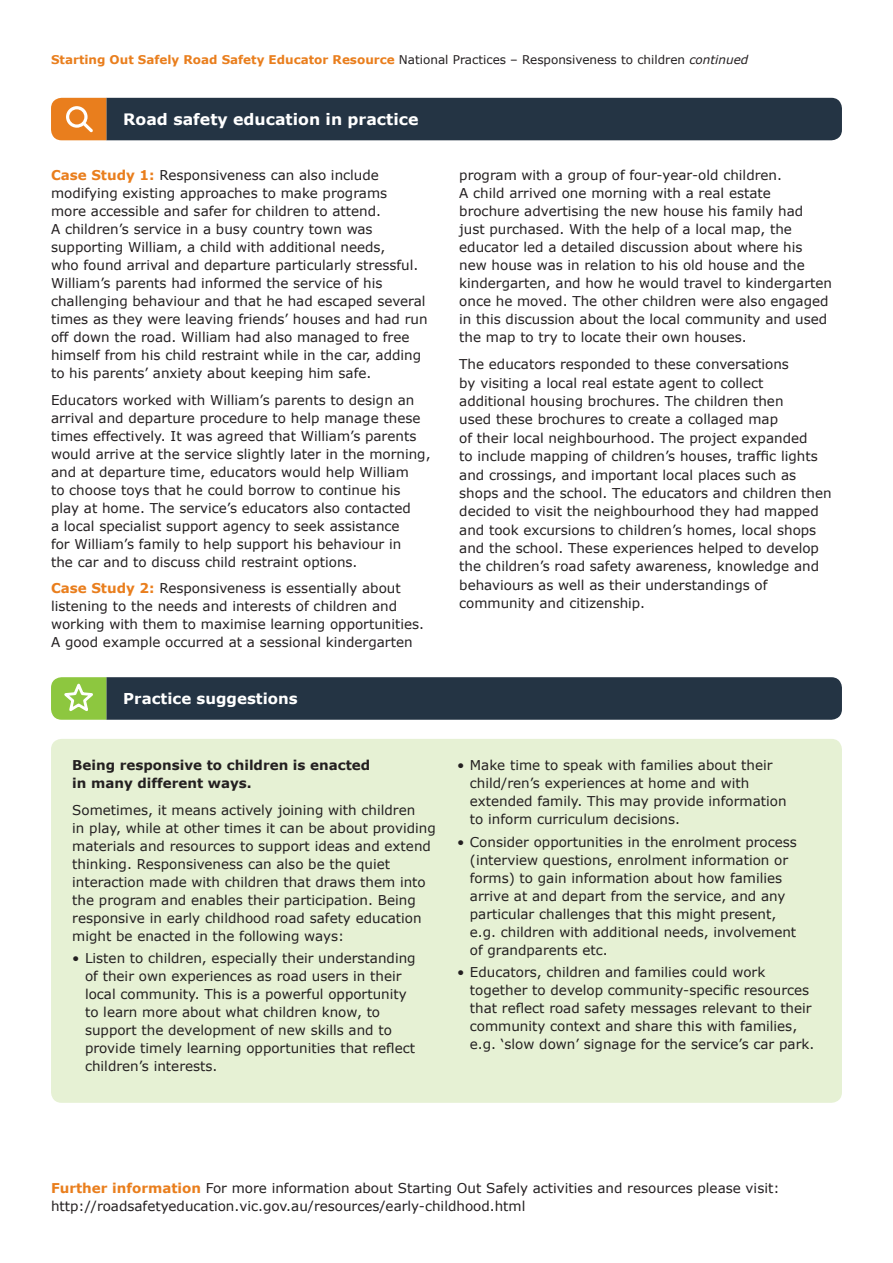
<style>
.page{position:relative;width:893px;height:1263px;background:#fff}
.page>*{position:absolute;margin:0;border:0;box-sizing:border-box;transform-origin:0 0}
.t1{font:700 15.75px "Verdana";color:#fff}
.t2{font:700 15px "Verdana";color:#fff}
.t3{font:13.5px/18px "Verdana";color:#231f20}
.t4{font:700 13.5px/18px "Verdana";color:#231f20}
.t5{font:700 12px "Verdana";color:#e97e1d}
.s1{font-weight:400;color:#231f20}
.s2{font-weight:400;font-style:italic;color:#231f20}
.s3{font-weight:700;color:#e97e1d}
</style>
<div class="page">
<svg style="left:51px;top:98px;width:791px;height:42px;background:#323a43"></svg>
<svg style="left:51px;top:677px;width:791px;height:43px;background:#2f4147"></svg>
<div style="left:51px;top:739px;width:791px;height:364px;background:#e6f1d4;border-radius:11px"></div>
<p class="t5" style="left:51px;top:52px;width:699px">Starting Out Safely Road Safety Educator Resource <span class="s1">National Practices – Responsiveness to children</span> <span class="s2">continued</span></p>
<p class="t1" style="left:123px;top:108px;width:297px">Road safety education in practice</p>
<p class="t3" style="left:51px;top:166px;width:378px"><span class="s3">Case Study 1:</span> Responsiveness can also include modifying existing approaches to make programs<br>more accessible and safer for children to attend.<br>A children’s service in a busy country town was supporting William, a child with additional needs,<br>who found arrival and departure particularly stressful.<br>William’s parents had informed the service of his challenging behaviour and that he had escaped several times as they were leaving friends’ houses and had run off down the road. William had also managed to free himself from his child restraint while in the car, adding to his parents’ anxiety about keeping him safe.</p>
<p class="t3" style="left:51px;top:391px;width:381px">Educators worked with William’s parents to design an arrival and departure procedure to help manage these times effectively. It was agreed that William’s parents would arrive at the service slightly later in the morning, and at departure time, educators would help William<br>to choose toys that he could borrow to continue his play at home. The service’s educators also contacted<br>a local specialist support agency to seek assistance<br>for William’s family to help support his behaviour in<br>the car and to discuss child restraint options.</p>
<p class="t3" style="left:51px;top:579px;width:375px"><span class="s3">Case Study 2:</span> Responsiveness is essentially about listening to the needs and interests of children and working with them to maximise learning opportunities.<br>A good example occurred at a sessional kindergarten</p>
<p class="t2" style="left:123px;top:688px;width:176px">Practice suggestions</p>
<p class="t4" style="left:72px;top:756px;width:300px">Being responsive to children is enacted in many different ways.</p>
<p class="t3" style="left:72px;top:801px;width:365px">Sometimes, it means actively joining with children<br>in play, while at other times it can be about providing materials and resources to support ideas and extend thinking. Responsiveness can also be the quiet interaction made with children that draws them into the program and enables their participation. Being responsive in early childhood road safety education might be enacted in the following ways:</p>
<p class="t3" style="left:85px;top:949px;width:332px;text-indent:-13px">• Listen to children, especially their understanding of their own experiences as road users in their local community. This is a powerful opportunity to learn more about what children know, to support the development of new skills and to provide timely learning opportunities that reflect children’s interests.</p>
<p class="t3" style="left:459px;top:166px;width:374px">program with a group of four-year-old children.<br>A child arrived one morning with a real estate brochure advertising the new house his family had just purchased. With the help of a local map, the educator led a detailed discussion about where his new house was in relation to his old house and the kindergarten, and how he would travel to kindergarten once he moved. The other children were also engaged in this discussion about the local community and used the map to try to locate their own houses.   </p>
<p class="t3" style="left:459px;top:355px;width:374px">The educators responded to these conversations<br>by visiting a local real estate agent to collect additional housing brochures. The children then<br>used these brochures to create a collaged map<br>of their local neighbourhood. The project expanded<br>to include mapping of children’s houses, traffic lights and crossings, and important local places such as shops and the school. The educators and children then decided to visit the neighbourhood they had mapped and took excursions to children’s homes, local shops and the school. These experiences helped to develop the children’s road safety awareness, knowledge and behaviours as well as their understandings of community and citizenship.</p>
<p class="t3" style="left:470px;top:756px;width:318px;text-indent:-13px">• Make time to speak with families about their child/ren’s experiences at home and with extended family. This may provide information to inform curriculum decisions.</p>
<p class="t3" style="left:470px;top:833px;width:329px;text-indent:-13px">• Consider opportunities in the enrolment process (interview questions, enrolment information or forms) to gain information about how families arrive at and depart from the service, and any particular challenges that this might present, e.g. children with additional needs, involvement of grandparents etc.</p>
<p class="t3" style="left:470px;top:963px;width:346px;text-indent:-13px">• Educators, children and families could work together to develop community-specific resources that reflect road safety messages relevant to their community context and share this with families, e.g. ‘slow down’ signage for the service’s car park.</p>
<p class="t3" style="left:51px;top:1179px;width:730px"><span class="s3">Further information</span> For more information about Starting Out Safely activities and resources please visit: http://roadsafetyeducation.vic.gov.au/resources/early-childhood.html</p>
</div>
